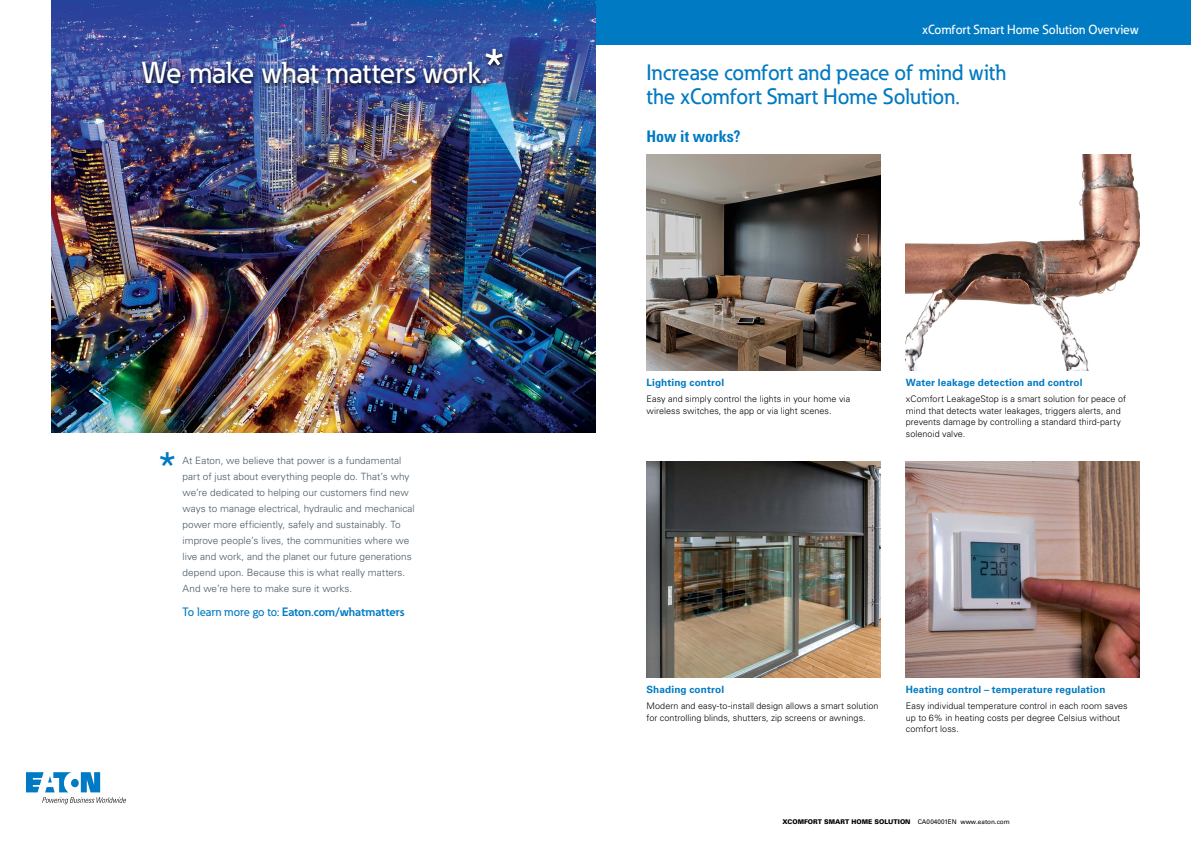
<style>
.page{position:relative;width:1191px;height:842px;background:#fff}
.page>*{position:absolute;margin:0;border:0;box-sizing:border-box;transform-origin:0 0}
.t1{font:500 30px "Eaton";letter-spacing:-.005em;color:#fff}
.t2{font:500 22px/24px "Eaton";color:#007ac2}
.t3{font:700 condensed 16px "Univers LT Std";color:#007ac2}
.t4{font:500 13px "Eaton";color:#fff}
.t5{font:700 12px "Eaton";letter-spacing:-.01em;color:#007ac2}
.t6{font:300 10px/16px "Univers LT Std";color:#485865}
.t7{font:700 10px "Univers LT Std";letter-spacing:.01em;color:#007ac2}
.t8{font:300 9px/11.5px "Univers LT Std";letter-spacing:.005em;color:#000}
.t9{font:900 6.5px "Univers LT Std";color:#000}
.s1{font-size:54px}
.s2{font-weight:500}
.s3{font-weight:400}
</style>
<div class="page">
<div style="left:0;top:0;width:1191px;height:45px;background:#007ac2"></div>
<img style="left:646px;top:154px;width:234px;height:216px">
<img style="left:646px;top:461px;width:234px;height:216px">
<img style="left:906px;top:154px;width:234px;height:216px">
<img style="left:906px;top:461px;width:234px;height:216px">
<div style="left:0;top:0;width:595px;height:842px;background:#fff"></div>
<svg style="left:26px;top:772px;width:100px;height:32px"></svg>
<img style="left:52px;top:0;width:543px;height:432px">
<div style="left:139px;top:47px;width:369px;height:43px;background:#000;opacity:.9"></div>
<h1 class="t1" style="left:141px;top:54px;width:365px">We make what matters work.<span class="s1">*</span></h1>
<p class="t6" style="left:183px;top:452px;width:234px">At Eaton, we believe that power is a fundamental part of just about everything people do. That’s why we’re dedicated to helping our customers find new ways to manage electrical, hydraulic and mechanical power more efficiently, safely and sustainably. To improve people’s lives, the communities where we live and work, and the planet our future generations depend upon. Because this is what really matters.<br>And we’re here to make sure it works.</p>
<h3 class="t5" style="left:183px;top:604px;width:224px"><span class="s2">To learn more go to:</span> Eaton.com/whatmatters</h3>
<h3 class="t4" style="left:922px;top:21px;width:218px">xComfort Smart Home Solution Overview</h3>
<h2 class="t2" style="left:646px;top:60px;width:361px">Increase comfort and peace of mind with the xComfort Smart Home Solution.</h2>
<h3 class="t3" style="left:646px;top:127px;width:95px">How it works?</h3>
<p class="t7" style="left:646px;top:376px;width:79px">Lighting control</p>
<p class="t8" style="left:646px;top:393px;width:205px">Easy and simply control the lights in your home via wireless switches, the app or via light scenes.</p>
<p class="t7" style="left:906px;top:376px;width:178px">Water leakage detection and control</p>
<p class="t8" style="left:906px;top:393px;width:222px">xComfort LeakageStop is a smart solution for peace of mind that detects water leakages, triggers alerts, and prevents damage by controlling a standard third-party solenoid valve.</p>
<p class="t7" style="left:646px;top:683px;width:79px">Shading control</p>
<p class="t8" style="left:646px;top:700px;width:233px">Modern and easy-to-install design allows a smart solution for controlling blinds, shutters, zip screens or awnings.</p>
<p class="t7" style="left:906px;top:683px;width:201px">Heating control – temperature regulation</p>
<p class="t8" style="left:906px;top:700px;width:223px">Easy individual temperature control in each room saves up to 6% in heating costs per degree Celsius without comfort loss.</p>
<p class="t9" style="left:782px;top:817px;width:229px">XCOMFORT SMART HOME SOLUTION <span class="s3">CA004001EN www.eaton.com</span></p>
</div>
